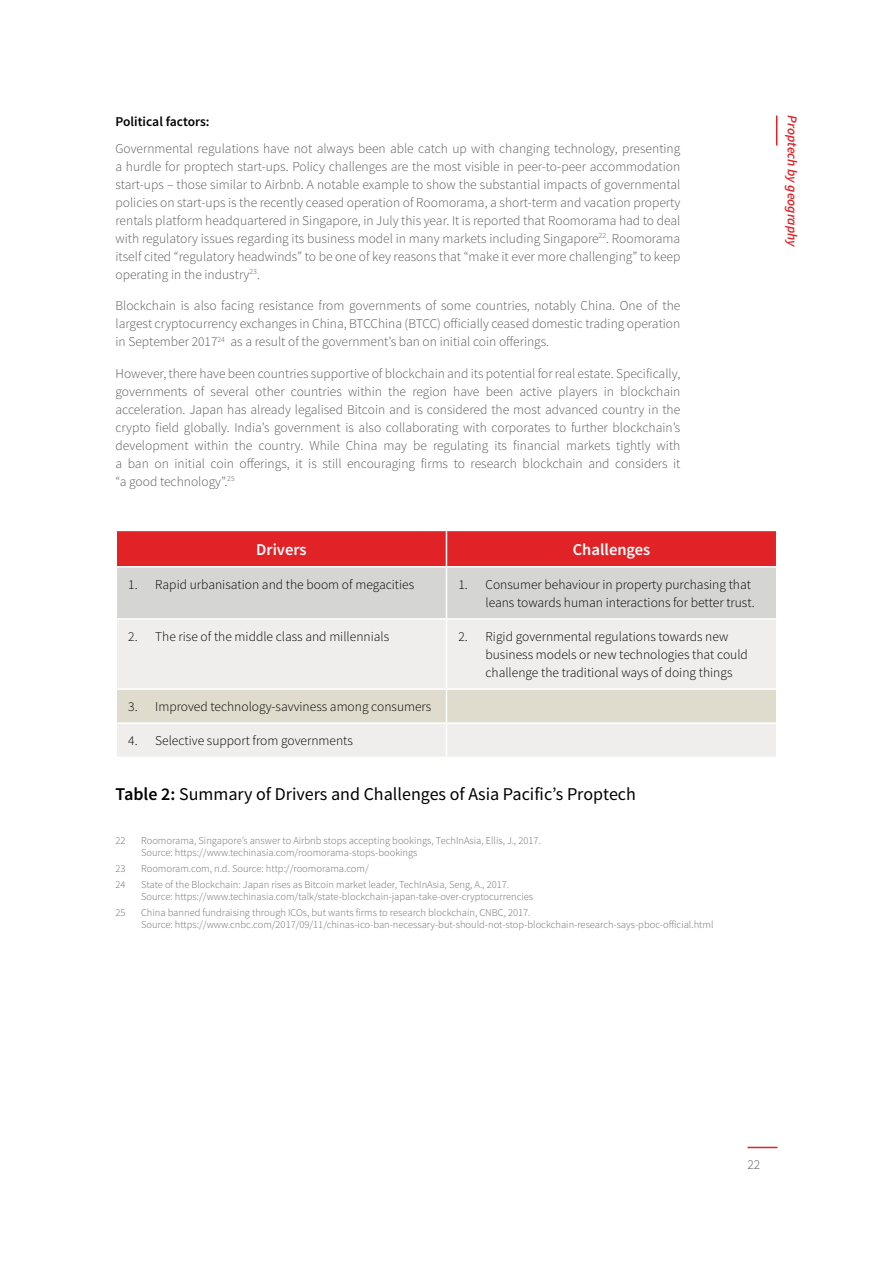
<style>
.page{position:relative;width:893px;height:1263px;background:#fff}
.page>*{position:absolute;margin:0;border:0;box-sizing:border-box;transform-origin:0 0}
.t1{font:18px "Source Sans Pro";color:#000}
.t2{font:600 16.5px "Source Sans Pro";color:#fff}
.t3{font:300 13.5px/18px "Source Sans Pro";color:#58595b;text-align:justify}
.t4{font:300 13.5px/18px "Source Sans Pro";color:#000;text-align:right}
.t5{font:italic 600 13.5px "Source Sans Pro";color:#e12328}
.t6{font:600 13.5px "Source Sans Pro";color:#000}
.t7{font:300 10.5px/12.6px "Source Sans Pro";color:#6d6e71}
.s1{font-weight:600}
</style>
<div class="page">
<hr style="left:747px;top:1147px;width:30px;height:1px;background:#e12328">
<hr style="left:776px;top:116px;width:1px;height:30px;background:#e12328">
<svg style="left:117px;top:531px;width:659px;height:87px;background:#da8d8e"></svg>
<div style="left:117px;top:620px;width:659px;height:136px;background:#efeeed"></div>
<div style="left:117px;top:690px;width:659px;height:32px;background:#dfdcce"></div>
<hr style="left:446px;top:724px;width:1px;height:32px;background:#fff">
<hr style="left:446px;top:531px;width:1px;height:35px;background:#fff">
<hr style="left:116px;top:566px;width:330px;height:1px;background:#fff">
<hr style="left:446px;top:566px;width:331px;height:1px;background:#fff">
<hr style="left:446px;top:567px;width:1px;height:51px;background:#fff">
<hr style="left:446px;top:620px;width:1px;height:68px;background:#fff">
<hr style="left:116px;top:688px;width:330px;height:2px;background:#fff">
<hr style="left:446px;top:688px;width:331px;height:2px;background:#fff">
<hr style="left:446px;top:690px;width:1px;height:32px;background:#fff">
<hr style="left:116px;top:722px;width:330px;height:2px;background:#fff">
<hr style="left:446px;top:722px;width:331px;height:2px;background:#fff">
<p class="t6" style="left:116px;top:113px;width:96px">Political factors:</p>
<p class="t3" style="left:116px;top:139px;width:566px">Governmental regulations have not always been able catch up with changing technology, presenting a hurdle for proptech start-ups. Policy challenges are the most visible in peer-to-peer accommodation start-ups – those similar to Airbnb. A notable example to show the substantial impacts of governmental policies on start-ups is the recently ceased operation of Roomorama, a short-term and vacation property rentals platform headquartered in Singapore, in July this year. It is reported that Roomorama had to deal with regulatory issues regarding its business model in many markets including Singapore<sup>22</sup>. Roomorama itself cited “regulatory headwinds” to be one of key reasons that “make it ever more challenging” to keep operating in the industry<sup>23</sup>.</p>
<p class="t3" style="left:116px;top:297px;width:566px">Blockchain is also facing resistance from governments of some countries, notably China. One of the largest cryptocurrency exchanges in China, BTCChina (BTCC) officially ceased domestic trading operation in September 2017<sup>24</sup> as a result of the government’s ban on initial coin offerings.</p>
<p class="t3" style="left:116px;top:364px;width:566px">However, there have been countries supportive of blockchain and its potential for real estate. Specifically, governments of several other countries within the region have been active players in blockchain acceleration. Japan has already legalised Bitcoin and is considered the most advanced country in the crypto field globally. India’s government is also collaborating with corporates to further blockchain’s development within the country. While China may be regulating its financial markets tightly with a ban on initial coin offerings, it is still encouraging firms to research blockchain and considers it “a good technology”.<sup>25</sup></p>
<p class="t2" style="left:256px;top:539px;width:52px">Drivers</p>
<p class="t2" style="left:573px;top:539px;width:79px">Challenges</p>
<p class="t4" style="left:128px;top:575px;width:287px">1. Rapid urbanisation and the boom of megacities</p>
<p class="t4" style="left:458px;top:575px;width:298px">1. Consumer behaviour in property purchasing that leans towards human interactions for better trust.</p>
<p class="t4" style="left:128px;top:628px;width:262px">2. The rise of the middle class and millennials</p>
<p class="t4" style="left:485px;top:628px;width:264px;text-align:left;text-indent:-27px">2. Rigid governmental regulations towards new business models or new technologies that could challenge the traditional ways of doing things</p>
<p class="t4" style="left:128px;top:698px;width:304px">3. Improved technology-savviness among consumers</p>
<p class="t4" style="left:128px;top:732px;width:226px">4. Selective support from governments</p>
<h1 class="t1" style="left:116px;top:783px;width:522px"><span class="s1">Table 2:</span> Summary of Drivers and Challenges of Asia Pacific’s Proptech</h1>
<p class="t7" style="left:116px;top:834px;width:12px">22</p>
<p class="t7" style="left:141px;top:834px;width:401px">Roomorama, Singapore’s answer to Airbnb stops accepting bookings, TechInAsia, Ellis, J., 2017.<br>Source: https://www.techinasia.com/roomorama-stops-bookings</p>
<p class="t7" style="left:116px;top:862px;width:12px">23</p>
<p class="t7" style="left:141px;top:862px;width:229px">Roomoram.com, n.d. Source: http://roomorama.com/</p>
<p class="t7" style="left:116px;top:878px;width:12px">24</p>
<p class="t7" style="left:141px;top:878px;width:394px">State of the Blockchain: Japan rises as Bitcoin market leader, TechInAsia, Seng, A., 2017.<br>Source: https://www.techinasia.com/talk/state-blockchain-japan-take-over-cryptocurrencies</p>
<p class="t7" style="left:116px;top:906px;width:12px">25</p>
<p class="t7" style="left:141px;top:906px;width:574px">China banned fundraising through ICOs, but wants firms to research blockchain, CNBC, 2017.<br>Source: https://www.cnbc.com/2017/09/11/chinas-ico-ban-necessary-but-should-not-stop-blockchain-research-says-pboc-official.html</p>
<p class="t5" style="left:801px;top:115px;width:134px;rotate:90deg">Proptech by geography</p>
<p class="t3" style="left:747px;top:1156px;width:14px">22</p>
</div>
